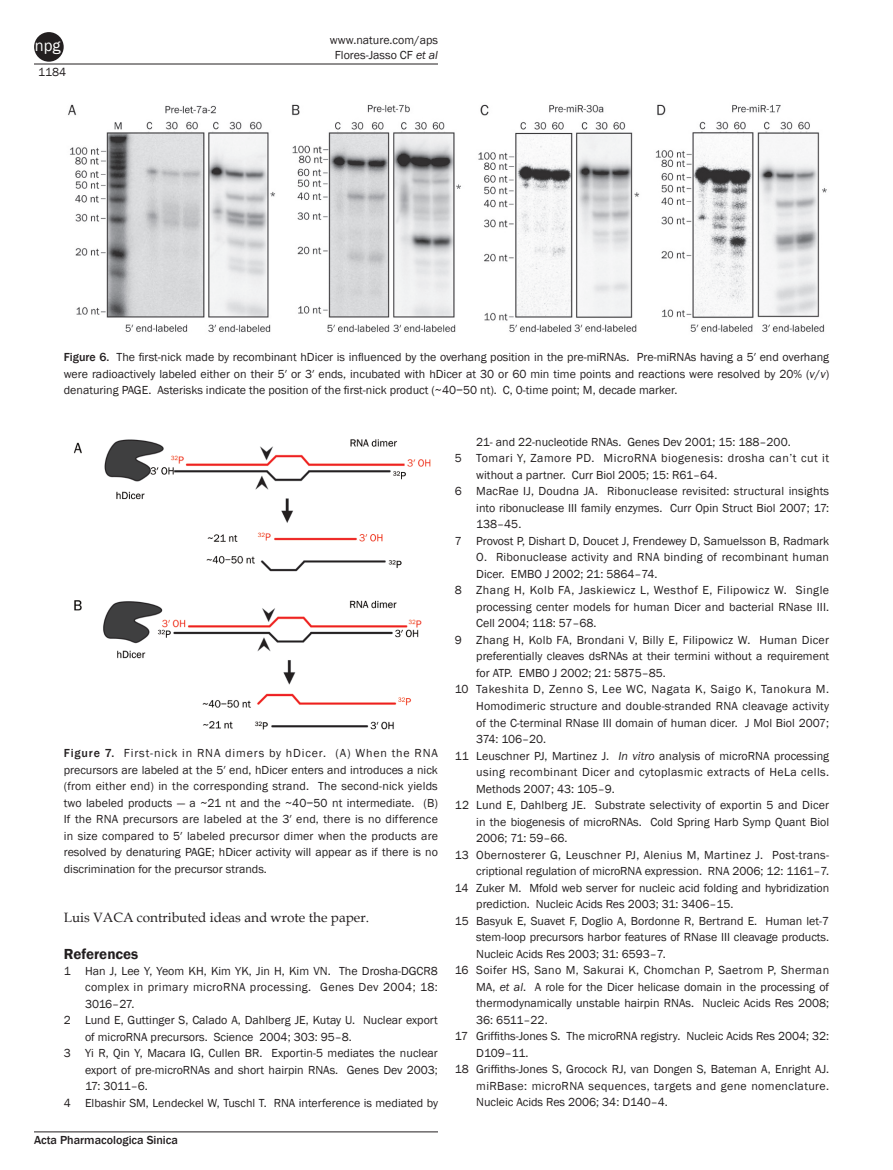
<style>
.page{position:relative;width:893px;height:1170px;background:#fff}
.page>*{position:absolute;margin:0;border:0;box-sizing:border-box;transform-origin:0 0}
.t1{font:16.5px "Franklin Gothic Book 2";color:#fff}
.t2{font:600 15px "Franklin Gothic";color:#231f20}
.t3{font:13.5px "Book Antiqua 2";color:#231f20}
.t4{font:12px/16.5px "Franklin Gothic";color:#231f20;text-align:justify}
.t5{font:12px/16.5px "Franklin Gothic Book 2";color:#231f20;text-align:center}
.t6{font:12px/16.5px "Franklin Gothic";letter-spacing:.04em;color:#231f20}
.t7{font:12px/16.5px "Franklin Gothic";letter-spacing:.03em;color:#231f20;text-align:right}
.t8{font:12px/16.5px "Franklin Gothic Book 2";letter-spacing:.02em;color:#231f20}
.t9{font:12px/16.5px "Franklin Gothic Book 2";letter-spacing:.03em;color:#231f20}
.t10{font:12px "Franklin Gothic";letter-spacing:.025em;color:#231f20}
.t11{font:12px "Franklin Gothic Book 2";letter-spacing:.035em;color:#231f20}
.t12{font:12px "Franklin Gothic";letter-spacing:.045em;color:#231f20}
.t13{font:500 12px "Franklin Gothic";color:#231f20}
.s1{font-family:"Franklin Gothic";font-style:italic}
.s2{font-family:"Franklin Gothic Medium 2"}
.s3{font-style:italic}
.s4{font-family:"Franklin Gothic Book 2"}
</style>
<div class="page">
<hr style="left:34px;top:64px;width:404px;height:1px;background:#231f20">
<hr style="left:34px;top:1131px;width:404px;height:1px;background:#231f20">
<div style="left:34px;top:32px;width:30px;height:30px;background:#231f20;border-radius:50%"></div>
<img style="left:68px;top:104px;width:759px;height:229px">
<img style="left:74px;top:439px;width:357px;height:291px">
<h1 class="t1" style="left:35px;top:35px;width:27px">npg</h1>
<p class="t5" style="left:38px;top:64px;width:29px">1184</p>
<p class="t5" style="left:330px;top:32px;width:110px;line-height:15px">www.nature.com/aps<br>Flores-Jasso CF <span class="s1">et al</span></p>
<p class="t4" style="left:64px;top:349px;width:767px"><span class="s2">Figure 6.</span> The first-nick made by recombinant hDicer is influenced by the overhang position in the pre-miRNAs. Pre-miRNAs having a 5′ end overhang were radioactively labeled either on their 5′ or 3′ ends, incubated with hDicer at 30 or 60 min time points and reactions were resolved by 20% (<span class="s3">v</span><span class="s4">/</span><span class="s3">v</span><span class="s4">) </span>denaturing PAGE. Asterisks indicate the position of the first-nick product (~40−50 nt). C, 0-time point; M, decade marker.</p>
<p class="t4" style="left:64px;top:745px;width:376px"><span class="s2">Figure 7.</span> First-nick in RNA dimers by hDicer. (A) When the RNA precursors are labeled at the 5′ end, hDicer enters and introduces a nick (from either end) in the corresponding strand. The second-nick yields two labeled products ― a ~21 nt and the ~40−50 nt intermediate. (B)<br>If the RNA precursors are labeled at the 3′ end, there is no difference in size compared to 5′ labeled precursor dimer when the products are resolved by denaturing PAGE; hDicer activity will appear as if there is no</p>
<p class="t5" style="left:64px;top:860px;width:205px">discrimination for the precursor strands.</p>
<p class="t3" style="left:64px;top:907px;width:307px">Luis VACA contributed ideas and wrote the paper.</p>
<p class="t2" style="left:64px;top:944px;width:76px">References</p>
<p class="t7" style="left:64px;top:962px;width:376px">1 Han J, Lee Y, Yeom KH, Kim YK, Jin H, Kim VN. The Drosha-DGCR8 complex in primary microRNA processing. Genes Dev 2004; 18:</p>
<p class="t5" style="left:85px;top:995px;width:51px">3016–27.</p>
<p class="t4" style="left:64px;top:1011px;width:376px">2 Lund E, Guttinger S, Calado A, Dahlberg JE, Kutay U. Nuclear export</p>
<p class="t5" style="left:85px;top:1028px;width:268px">of microRNA precursors. Science 2004; 303: 95–8.</p>
<p class="t4" style="left:64px;top:1044px;width:376px;text-align:right">3 Yi R, Qin Y, Macara IG, Cullen BR. Exportin-5 mediates the nuclear export of pre-microRNAs and short hairpin RNAs. Genes Dev 2003;</p>
<p class="t5" style="left:85px;top:1077px;width:64px">17: 3011–6.</p>
<p class="t4" style="left:64px;top:1094px;width:376px">4 Elbashir SM, Lendeckel W, Tuschl T. RNA interference is mediated by</p>
<p class="t13" style="left:34px;top:1132px;width:145px">Acta Pharmacologica Sinica</p>
<p class="t6" style="left:455px;top:434px;width:376px;text-indent:21px">21- and 22-nucleotide RNAs. Genes Dev 2001; 15: 188–200.<br>5 Tomari Y, Zamore PD. MicroRNA biogenesis: drosha can’t cut it</p>
<p class="t5" style="left:476px;top:467px;width:243px">without a partner. Curr Biol 2005; 15: R61–64.</p>
<p class="t5" style="left:455px;top:483px;width:376px">6 MacRae IJ, Doudna JA. Ribonuclease revisited: structural insights</p>
<p class="t5" style="left:476px;top:500px;width:354px">into ribonuclease III family enzymes. Curr Opin Struct Biol 2007; 17:</p>
<p class="t5" style="left:476px;top:516px;width:47px">138–45.</p>
<p class="t4" style="left:455px;top:533px;width:376px">7 Provost P, Dishart D, Doucet J, Frendewey D, Samuelsson B, Radmark</p>
<p class="t8" style="left:476px;top:549px;width:354px">O. Ribonuclease activity and RNA binding of recombinant human<br>Dicer. EMBO J 2002; 21: 5864–74.</p>
<p class="t6" style="left:455px;top:582px;width:376px">8 Zhang H, Kolb FA, Jaskiewicz L, Westhof E, Filipowicz W. Single</p>
<p class="t5" style="left:476px;top:599px;width:354px">processing center models for human Dicer and bacterial RNase III.</p>
<p class="t5" style="left:476px;top:615px;width:122px">Cell 2004; 118: 57–68.</p>
<p class="t8" style="left:455px;top:632px;width:376px">9 Zhang H, Kolb FA, Brondani V, Billy E, Filipowicz W. Human Dicer</p>
<p class="t5" style="left:476px;top:648px;width:354px">preferentially cleaves dsRNAs at their termini without a requirement</p>
<p class="t5" style="left:476px;top:665px;width:191px">for ATP. EMBO J 2002; 21: 5875–85.</p>
<p class="t12" style="left:455px;top:682px;width:376px">10 Takeshita D, Zenno S, Lee WC, Nagata K, Saigo K, Tanokura M.</p>
<p class="t5" style="left:476px;top:698px;width:354px">Homodimeric structure and double-stranded RNA cleavage activity</p>
<p class="t5" style="left:476px;top:714px;width:354px">of the C-terminal RNase III domain of human dicer. J Mol Biol 2007;</p>
<p class="t5" style="left:476px;top:731px;width:72px">374: 106–20.</p>
<p class="t5" style="left:455px;top:747px;width:376px">11 Leuschner PJ, Martinez J. <span class="s1">In vitro</span> analysis of microRNA processing</p>
<p class="t11" style="left:476px;top:764px;width:354px">using recombinant Dicer and cytoplasmic extracts of HeLa cells.</p>
<p class="t5" style="left:476px;top:780px;width:140px">Methods 2007; 43: 105–9.</p>
<p class="t5" style="left:455px;top:797px;width:376px">12 Lund E, Dahlberg JE. Substrate selectivity of exportin 5 and Dicer</p>
<p class="t5" style="left:476px;top:813px;width:354px">in the biogenesis of microRNAs. Cold Spring Harb Symp Quant Biol</p>
<p class="t5" style="left:476px;top:830px;width:93px">2006; 71: 59–66.</p>
<p class="t10" style="left:455px;top:847px;width:375px">13 Obernosterer G, Leuschner PJ, Alenius M, Martinez J. Post-trans-</p>
<p class="t5" style="left:476px;top:863px;width:354px">criptional regulation of microRNA expression. RNA 2006; 12: 1161–7.</p>
<p class="t4" style="left:455px;top:879px;width:376px">14 Zuker M. Mfold web server for nucleic acid folding and hybridization</p>
<p class="t5" style="left:476px;top:896px;width:259px">prediction. Nucleic Acids Res 2003; 31: 3406–15.</p>
<p class="t4" style="left:455px;top:912px;width:376px">15 Basyuk E, Suavet F, Doglio A, Bordonne R, Bertrand E. Human let-7</p>
<p class="t5" style="left:476px;top:929px;width:354px;text-align:left">stem-loop precursors harbor features of RNase III cleavage products.<br>Nucleic Acids Res 2003; 31: 6593–7.</p>
<p class="t7" style="left:455px;top:962px;width:376px">16 Soifer HS, Sano M, Sakurai K, Chomchan P, Saetrom P, Sherman</p>
<p class="t5" style="left:476px;top:978px;width:354px;text-align:justify">MA, <span class="s1">et al</span>. A role for the Dicer helicase domain in the processing of thermodynamically unstable hairpin RNAs. Nucleic Acids Res 2008; 36: 6511–22.</p>
<p class="t4" style="left:455px;top:1028px;width:376px">17 Griffiths-Jones S. The microRNA registry. Nucleic Acids Res 2004; 32:</p>
<p class="t5" style="left:476px;top:1044px;width:54px">D109–11.</p>
<p class="t4" style="left:455px;top:1061px;width:376px">18 Griffiths-Jones S, Grocock RJ, van Dongen S, Bateman A, Enright AJ.</p>
<p class="t9" style="left:476px;top:1077px;width:354px">miRBase: microRNA sequences, targets and gene nomenclature.<br>Nucleic Acids Res 2006; 34: D140–4.</p>
</div>
